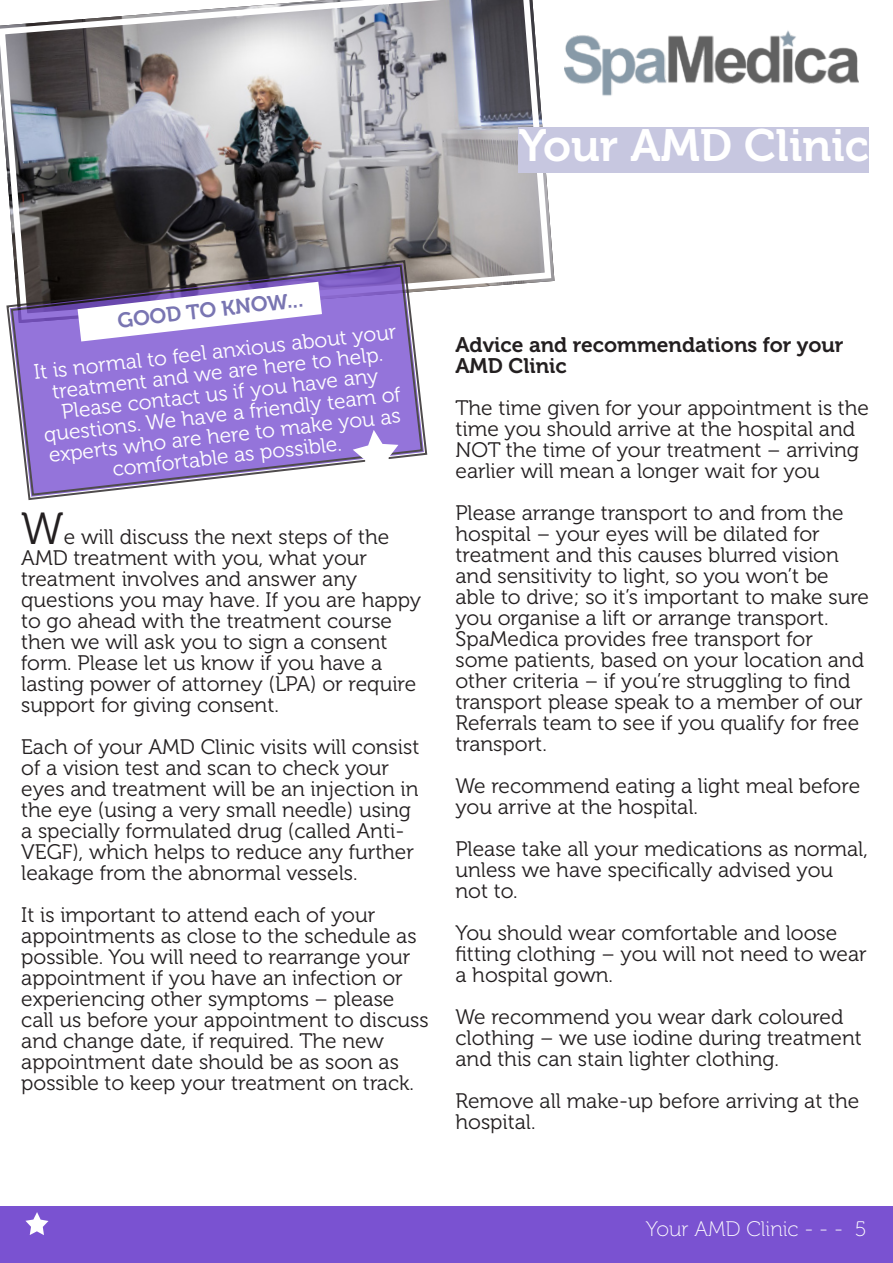
<style>
.page{position:relative;width:893px;height:1263px;background:#fff}
.page>*{position:absolute;margin:0;border:0;box-sizing:border-box;transform-origin:0 0}
.t1{font:45px "Museo 700";color:#fff}
.t2{font:21px/21px "Museo 300";color:#231f20}
.t3{font:21px/21px "Museo 300";color:#fff;text-align:center}
.t4{font:21px/21px "Museo 700";color:#231f20}
.t5{font:21px "Museo 100";color:#fff}
.t6{font:21px "Museo 700";color:#7975b2}
.s1{font-size:45px}
</style>
<div class="page">
<div style="left:0;top:1206px;width:893px;height:57px;background:#7a52d1"></div>
<svg style="left:25px;top:1212px;width:24px;height:23px"></svg>
<svg style="left:0;top:0;width:554px;height:291px;background:#959497"></svg>
<div style="left:519px;top:127px;width:350px;height:45px;background:#c7c7e0"></div>
<img style="left:564px;top:30px;width:295px;height:66px">
<svg style="left:5px;top:259px;width:423px;height:241px"></svg>
<svg style="left:10px;top:263px;width:414px;height:234px;background:#9880ca"></svg>
<svg style="left:78px;top:282px;width:244px;height:59px"></svg>
<svg style="left:353px;top:430px;width:45px;height:47px"></svg>
<p class="t1" style="left:519px;top:121px;width:352px">Your AMD Clinic</p>
<p class="t6" style="left:116px;top:308px;width:188px;rotate:-6deg">GOOD TO KNOW...</p>
<p class="t3" style="left:33px;top:361px;width:366px;rotate:-6deg">It is normal to feel anxious about your treatment and we are here to help.<br>Please contact us if you have any questions. We have a friendly team of experts who are here to make you as comfortable as possible.</p>
<p class="t2" style="left:21px;top:527px;width:402px"><span class="s1">W</span>e will discuss the next steps of the AMD treatment with you, what your treatment involves and answer any questions you may have. If you are happy to go ahead with the treatment course then we will ask you to sign a consent form. Please let us know if you have a lasting power of attorney (LPA) or require support for giving consent.</p>
<p class="t2" style="left:21px;top:737px;width:400px">Each of your AMD Clinic visits will consist of a vision test and scan to check your eyes and treatment will be an injection in the eye (using a very small needle) using a specially formulated drug (called Anti-VEGF), which helps to reduce any further leakage from the abnormal vessels.</p>
<p class="t2" style="left:21px;top:905px;width:409px">It is important to attend each of your appointments as close to the schedule as possible. You will need to rearrange your appointment if you have an infection or experiencing other symptoms – please call us before your appointment to discuss and change date, if required. The new appointment date should be as soon as possible to keep your treatment on track.</p>
<p class="t4" style="left:455px;top:335px;width:389px">Advice and recommendations for your<br>AMD Clinic</p>
<p class="t2" style="left:455px;top:398px;width:415px">The time given for your appointment is the time you should arrive at the hospital and NOT the time of your treatment – arriving earlier will mean a longer wait for you</p>
<p class="t2" style="left:455px;top:503px;width:415px">Please arrange transport to and from the hospital – your eyes will be dilated for treatment and this causes blurred vision and sensitivity to light, so you won’t be able to drive; so it’s important to make sure you organise a lift or arrange transport.<br>SpaMedica provides free transport for some patients, based on your location and other criteria – if you’re struggling to find transport please speak to a member of our Referrals team to see if you qualify for free transport.</p>
<p class="t2" style="left:455px;top:776px;width:406px">We recommend eating a light meal before you arrive at the hospital.</p>
<p class="t2" style="left:455px;top:839px;width:414px">Please take all your medications as normal, unless we have specifically advised you not to.</p>
<p class="t2" style="left:455px;top:923px;width:413px">You should wear comfortable and loose fitting clothing – you will not need to wear a hospital gown.</p>
<p class="t2" style="left:455px;top:1007px;width:408px">We recommend you wear dark coloured clothing – we use iodine during treatment and this can stain lighter clothing.</p>
<p class="t2" style="left:455px;top:1091px;width:405px">Remove all make-up before arriving at the hospital.</p>
<p class="t5" style="left:646px;top:1218px;width:222px">Your AMD Clinic - - - 5</p>
</div>
